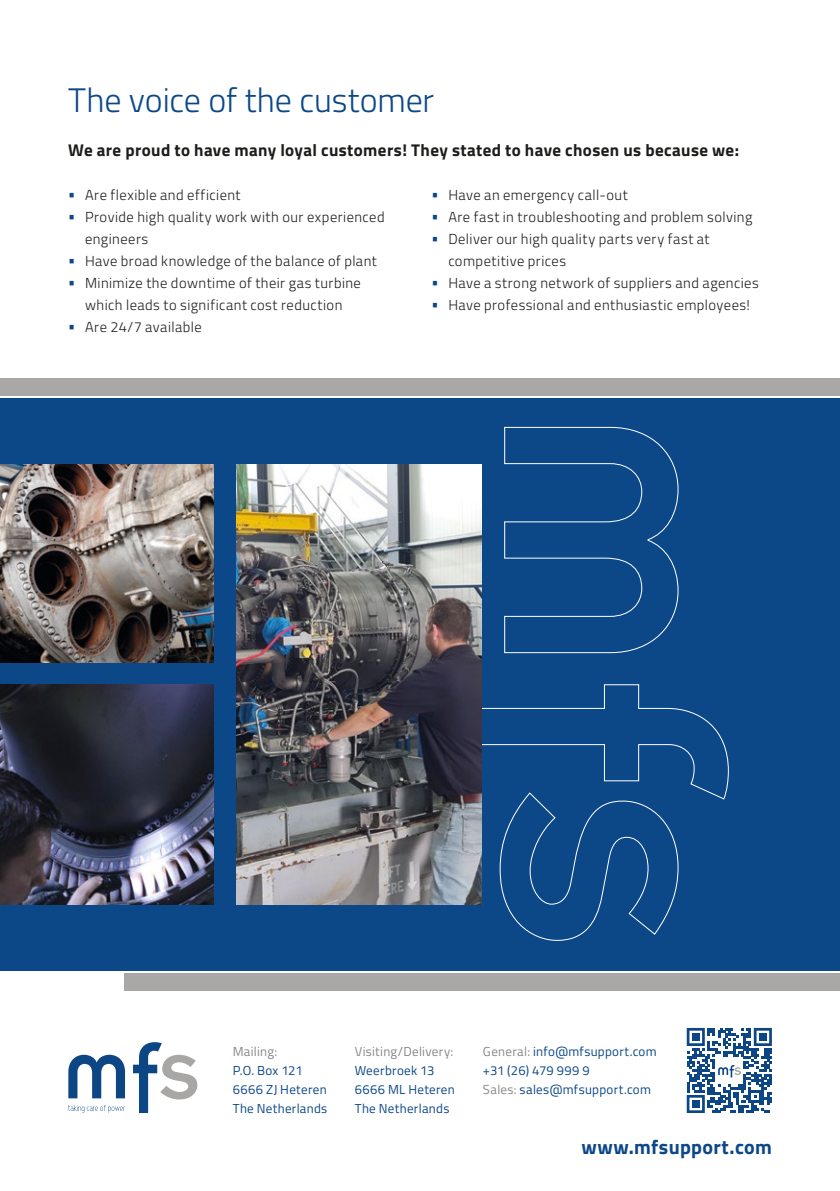
<style>
.page{position:relative;width:840px;height:1191px;background:#fff}
.page>*{position:absolute;margin:0;border:0;box-sizing:border-box;transform-origin:0 0}
.t1{font:300 34px "Titillium Web";letter-spacing:-.005em;color:#0c4888}
.t2{font:700 20px "Titillium Web";letter-spacing:.015em;color:#0c4888}
.t3{font:700 17px "Titillium Web";letter-spacing:.025em;color:#1d1d1b}
.t4{font:300 14.4px/22px "Titillium Web";letter-spacing:.03em;color:#1d1d1b}
.t5{font:13px/19px "Titillium Web";letter-spacing:.025em;color:#0c4888}
.t6{font:13px "Titillium Web";letter-spacing:.02em;color:#878787}
.s1{font-weight:700;font-size:16px;color:#0c4888}
.s2{color:#878787}
</style>
<div class="page">
<div style="left:0;top:398px;width:839px;height:572px;background:#0c4888"></div>
<hr style="left:839px;top:398px;width:1px;height:736px;background:#0c4888">
<div style="left:0;top:378px;width:839px;height:17px;background:#a9a8a7"></div>
<svg style="left:68px;top:1054px;width:57px;height:44px"></svg>
<svg style="left:133px;top:1042px;width:64px;height:71px"></svg>
<svg style="left:68px;top:1104px;width:57px;height:8px"></svg>
<svg style="left:504px;top:426px;width:174px;height:227px"></svg>
<svg style="left:445px;top:684px;width:284px;height:257px"></svg>
<img style="left:0;top:684px;width:214px;height:220px">
<img style="left:0;top:464px;width:214px;height:198px">
<img style="left:236px;top:464px;width:245px;height:440px">
<div style="left:125px;top:973px;width:714px;height:17px;background:#a9a8a7"></div>
<svg style="left:686px;top:1028px;width:85px;height:85px"></svg>
<h1 class="t1" style="left:68px;top:75px;width:367px">The voice of the customer</h1>
<p class="t3" style="left:68px;top:137px;width:672px">We are proud to have many loyal customers! They stated to have chosen us because we:</p>
<p class="t4" style="left:68px;top:183px;width:174px"><span class="s1">•</span> Are flexible and efficient</p>
<p class="t4" style="left:85px;top:205px;width:301px;text-indent:-17px"><span class="s1">•</span> Provide high quality work with our experienced engineers</p>
<p class="t4" style="left:68px;top:249px;width:310px"><span class="s1">•</span> Have broad knowledge of the balance of plant</p>
<p class="t4" style="left:68px;top:271px;width:294px;text-align:center"><span class="s1">•</span> Minimize the downtime of their gas turbine which leads to significant cost reduction</p>
<p class="t4" style="left:68px;top:315px;width:135px"><span class="s1">•</span> Are 24/7 available</p>
<p class="t4" style="left:431px;top:183px;width:198px"><span class="s1">•</span> Have an emergency call-out</p>
<p class="t4" style="left:431px;top:205px;width:322px"><span class="s1">•</span> Are fast in troubleshooting and problem solving</p>
<p class="t4" style="left:448px;top:227px;width:262px;text-indent:-17px"><span class="s1">•</span> Deliver our high quality parts very fast at competitive prices</p>
<p class="t4" style="left:431px;top:271px;width:329px"><span class="s1">•</span> Have a strong network of suppliers and agencies</p>
<p class="t4" style="left:431px;top:293px;width:320px"><span class="s1">•</span> Have professional and enthusiastic employees!</p>
<p class="t6" style="left:232px;top:1042px;width:46px">Mailing:</p>
<p class="t5" style="left:232px;top:1060px;width:96px">P.O. Box 121<br>6666 ZJ Heteren<br>The Netherlands</p>
<p class="t6" style="left:354px;top:1042px;width:100px">Visiting/Delivery:</p>
<p class="t5" style="left:354px;top:1060px;width:102px">Weerbroek 13<br>6666 ML Heteren<br>The Netherlands</p>
<p class="t5" style="left:482px;top:1041px;width:175px"><span class="s2">General:</span> info@mfsupport.com +31 (26) 479 999 9<br><span class="s2">Sales:</span> sales@mfsupport.com</p>
<h2 class="t2" style="left:581px;top:1131px;width:192px">www.mfsupport.com</h2>
</div>
